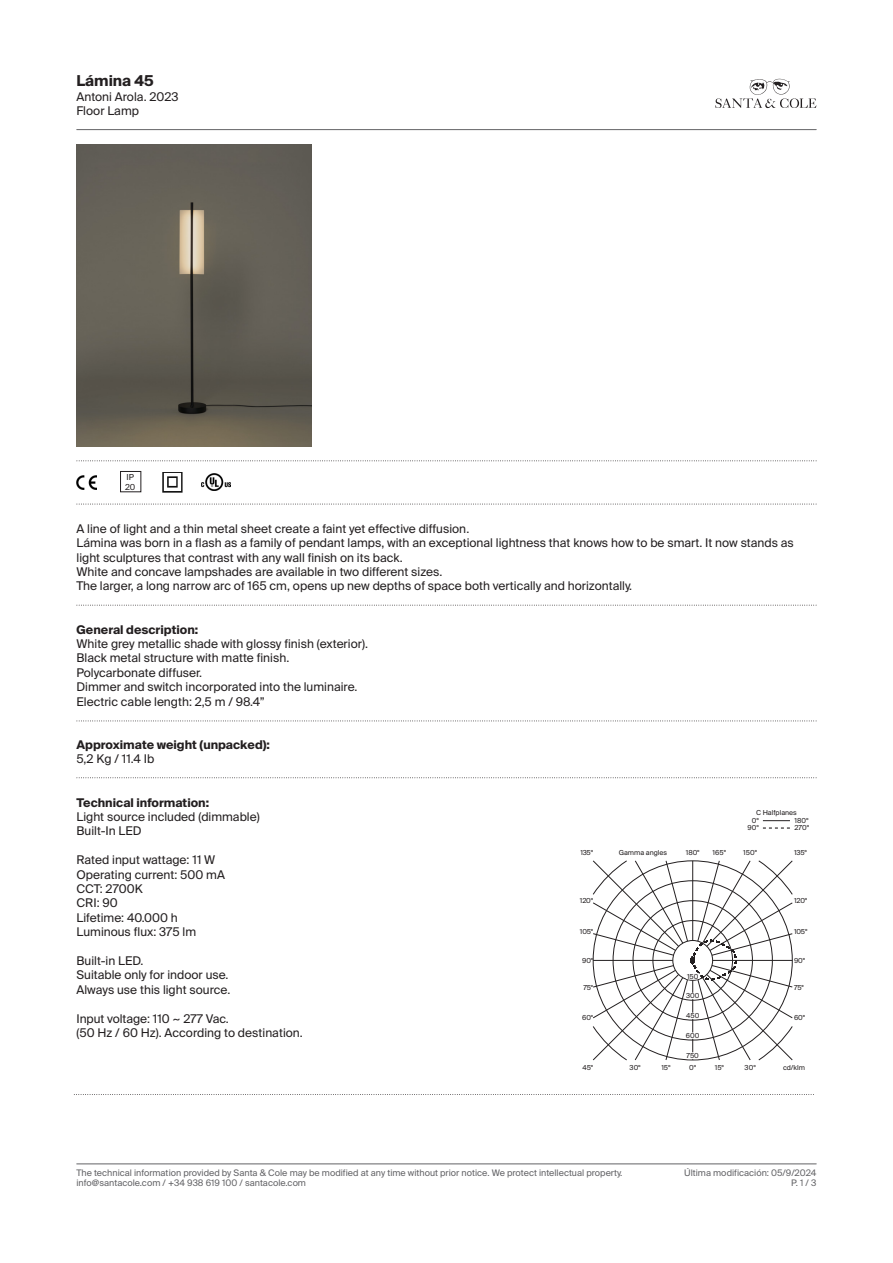
<style>
.page{position:relative;width:893px;height:1263px;background:#fff}
.page>*{position:absolute;margin:0;border:0;box-sizing:border-box;transform-origin:0 0}
.t1{font:700 15px "Suisse Intl";color:#231f20}
.t2{font:12px/14.4px "Suisse Intl";color:#231f20}
.t3{font:700 12px "Suisse Intl";color:#231f20}
.t4{font:9px "Suisse Intl";color:#636366}
.t5{font:8.25px "Suisse Intl";color:#231f20}
.t6{font:7.5px/7.5px "Suisse BP Intl";color:#231f20;text-align:center}
.s1{font-weight:700}
</style>
<div class="page">
<svg style="left:715px;top:79px;width:101px;height:29px"></svg>
<hr style="left:77px;top:129px;width:739px;height:1px;background:#636366">
<hr style="left:77px;top:1163px;width:739px;height:1px;background:#636366">
<svg style="left:77px;top:460px;width:740px;height:1px"></svg>
<svg style="left:77px;top:504px;width:740px;height:1px"></svg>
<svg style="left:77px;top:777px;width:740px;height:1px"></svg>
<svg style="left:77px;top:720px;width:740px;height:1px"></svg>
<svg style="left:77px;top:605px;width:740px;height:1px"></svg>
<svg style="left:74px;top:1094px;width:740px;height:1px"></svg>
<img style="left:77px;top:144px;width:234px;height:302px">
<img style="left:77px;top:475px;width:19px;height:14px">
<img style="left:201px;top:473px;width:30px;height:18px">
<img style="left:162px;top:472px;width:21px;height:20px">
<div style="left:120px;top:471px;width:21px;height:21px;border:1px solid #231f20"></div>
<svg style="left:593px;top:861px;width:199px;height:199px"></svg>
<div style="left:685px;top:993px;width:15px;height:6px;background:#fff;border-radius:3px"></div>
<div style="left:685px;top:973px;width:15px;height:6px;background:#fff;border-radius:3px"></div>
<div style="left:685px;top:1013px;width:15px;height:6px;background:#fff;border-radius:3px"></div>
<div style="left:685px;top:1032px;width:15px;height:7px;background:#fff;border-radius:3px"></div>
<div style="left:685px;top:1052px;width:16px;height:7px;background:#fff;border-radius:3px"></div>
<svg style="left:763px;top:827px;width:27px;height:2px"></svg>
<svg style="left:763px;top:820px;width:27px;height:1px"></svg>
<p class="t1" style="left:77px;top:72px;width:79px">Lámina 45</p>
<p class="t2" style="left:77px;top:89px;width:104px">Antoni Arola. 2023<br>Floor Lamp</p>
<p class="t5" style="left:126px;top:472px;width:9px">IP</p>
<p class="t5" style="left:125px;top:482px;width:12px">20</p>
<p class="t2" style="left:77px;top:521px;width:719px">A line of light and a thin metal sheet create a faint yet effective diffusion.<br>Lámina was born in a flash as a family of pendant lamps, with an exceptional lightness that knows how to be smart. It now stands as light sculptures that contrast with any wall finish on its back.<br>White and concave lampshades are available in two different sizes.<br>The larger, a long narrow arc of 165 cm, opens up new depths of space both vertically and horizontally.</p>
<p class="t2" style="left:77px;top:622px;width:293px"><span class="s1">General description:<br></span>White grey metallic shade with glossy finish (exterior).</p>
<p class="t2" style="left:77px;top:651px;width:214px">Black metal structure with matte finish.</p>
<p class="t2" style="left:77px;top:665px;width:127px">Polycarbonate diffuser.</p>
<p class="t2" style="left:77px;top:680px;width:282px">Dimmer and switch incorporated into the luminaire.</p>
<p class="t2" style="left:77px;top:694px;width:190px">Electric cable length: 2,5 m / 98.4”</p>
<p class="t3" style="left:77px;top:738px;width:195px">Approximate weight (unpacked):</p>
<p class="t2" style="left:77px;top:752px;width:79px">5,2 Kg / 11.4 Ib</p>
<p class="t2" style="left:77px;top:795px;width:185px"><span class="s1">Technical information:<br></span>Light source included (dimmable)</p>
<p class="t2" style="left:77px;top:824px;width:67px">Built-In LED</p>
<p class="t2" style="left:77px;top:853px;width:150px">Rated input wattage: 11 W<br>Operating current: 500 mA</p>
<p class="t2" style="left:77px;top:881px;width:103px">CCT: 2700K<br>CRI: 90<br>Lifetime: 40.000 h</p>
<p class="t2" style="left:77px;top:925px;width:121px">Luminous flux: 375 lm</p>
<p class="t2" style="left:77px;top:953px;width:68px">Built-in LED.</p>
<p class="t2" style="left:77px;top:968px;width:154px">Suitable only for indoor use.</p>
<p class="t2" style="left:77px;top:982px;width:155px">Always use this light source.</p>
<p class="t2" style="left:77px;top:1011px;width:228px">Input voltage: 110 ~ 277 Vac.<br>(50 Hz / 60 Hz). According to destination.</p>
<p class="t6" style="left:756px;top:809px;width:42px">C Halfplanes</p>
<p class="t6" style="left:747px;top:816px;width:13px">0º<br>90º</p>
<p class="t6" style="left:794px;top:816px;width:16px;text-align:left">180º<br>270º</p>
<p class="t6" style="left:580px;top:849px;width:14px">135º</p>
<p class="t6" style="left:743px;top:849px;width:15px">150°</p>
<p class="t6" style="left:619px;top:849px;width:50px">Gamma angles</p>
<p class="t6" style="left:686px;top:849px;width:15px">180°</p>
<p class="t6" style="left:713px;top:849px;width:15px">165°</p>
<p class="t6" style="left:794px;top:849px;width:14px">135º</p>
<p class="t6" style="left:580px;top:896px;width:15px">120º</p>
<p class="t6" style="left:794px;top:896px;width:15px">120º</p>
<p class="t6" style="left:580px;top:927px;width:15px">105°</p>
<p class="t6" style="left:794px;top:927px;width:15px">105°</p>
<p class="t6" style="left:582px;top:956px;width:12px">90°</p>
<p class="t6" style="left:794px;top:956px;width:12px">90°</p>
<p class="t6" style="left:583px;top:983px;width:11px">75°</p>
<p class="t6" style="left:582px;top:1014px;width:12px">60°</p>
<p class="t6" style="left:687px;top:972px;width:13px">150</p>
<p class="t6" style="left:686px;top:992px;width:15px">300</p>
<p class="t6" style="left:686px;top:1012px;width:15px">450</p>
<p class="t6" style="left:686px;top:1032px;width:15px">600</p>
<p class="t6" style="left:686px;top:1052px;width:14px">750</p>
<p class="t6" style="left:794px;top:983px;width:11px">75°</p>
<p class="t6" style="left:794px;top:1014px;width:12px">60°</p>
<p class="t6" style="left:583px;top:1064px;width:12px">45°</p>
<p class="t6" style="left:630px;top:1064px;width:13px">30º</p>
<p class="t6" style="left:661px;top:1064px;width:11px">15º</p>
<p class="t6" style="left:689px;top:1064px;width:9px">0º</p>
<p class="t6" style="left:715px;top:1064px;width:11px">15º</p>
<p class="t6" style="left:745px;top:1064px;width:13px">30º</p>
<p class="t6" style="left:783px;top:1064px;width:23px">cd/klm</p>
<p class="t4" style="left:77px;top:1167px;width:547px">The technical information provided by Santa &amp; Cole may be modified at any time without prior notice. We protect intellectual property.</p>
<p class="t4" style="left:684px;top:1167px;width:134px">Última modificación: 05/9/2024</p>
<p class="t4" style="left:77px;top:1178px;width:231px">info@santacole.com / +34 938 619 100 / santacole.com</p>
<p class="t4" style="left:791px;top:1178px;width:27px">P. 1 / 3</p>
</div>
